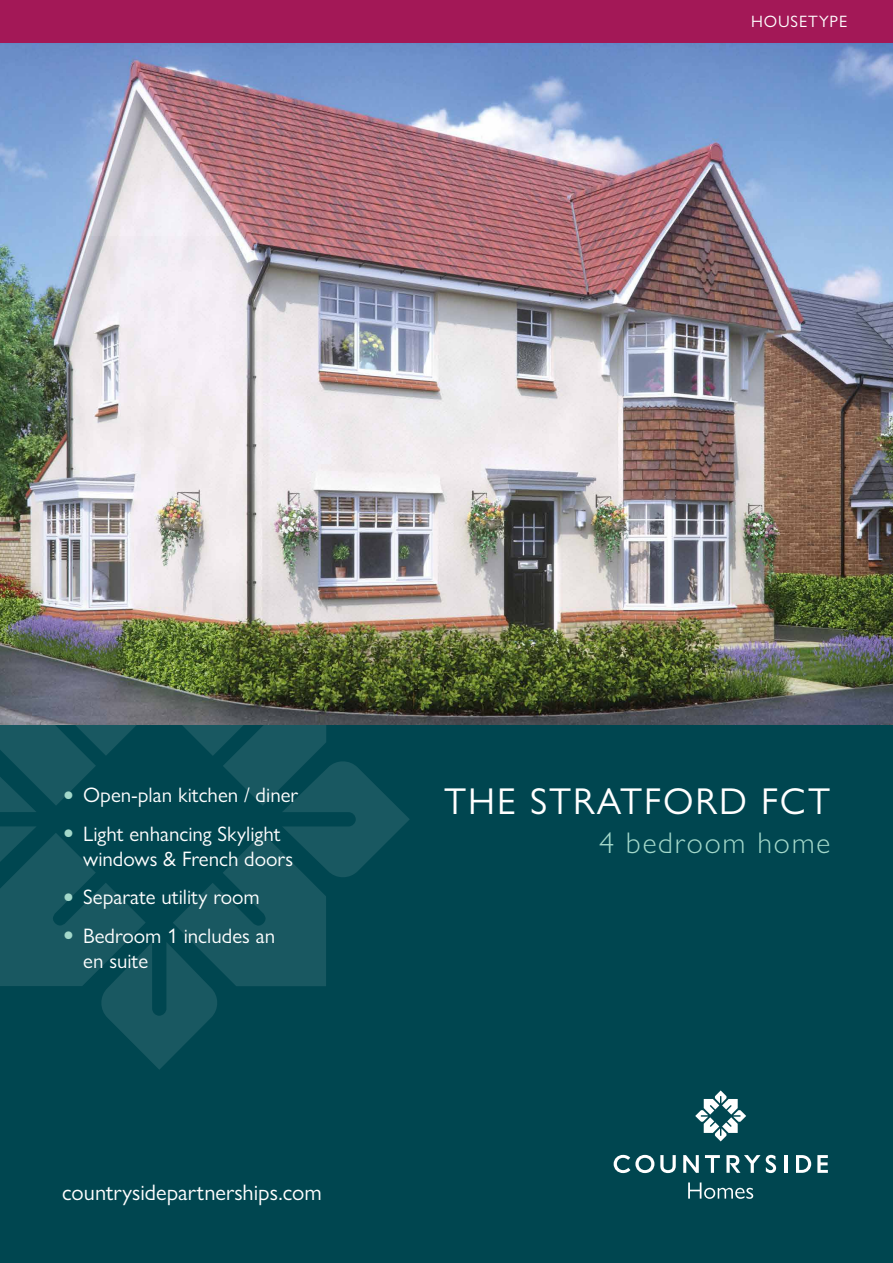
<style>
.page{position:relative;width:893px;height:1263px;background:#fff}
.page>*{position:absolute;margin:0;border:0;box-sizing:border-box;transform-origin:0 0}
.Housetype_name{font:37.5px "Gill Sans Nova";letter-spacing:.05em;color:#fff}
.bed_home{font:300 30px "Gill Sans Nova";letter-spacing:.06em;color:#a3d8ca}
.web_address{font:22.5px "Gill Sans Nova";color:#fff}
.t1{font:21px/25.5px "Gill Sans Nova";color:#fff}
.t2{font:16.5px "Gill Sans Nova";letter-spacing:.05em;color:#fff}
.s1{font-size:34.5px;color:#a3d8ca}
</style>
<div class="page">
<img style="left:0;top:43px;width:893px;height:682px">
<div style="left:0;top:725px;width:893px;height:538px;background:#004650"></div>
<div style="left:0;top:0;width:893px;height:43px;background:#a31857"></div>
<svg style="left:688px;top:1182px;width:65px;height:17px"></svg>
<svg style="left:660px;top:1155px;width:16px;height:18px"></svg>
<svg style="left:683px;top:1155px;width:16px;height:18px"></svg>
<svg style="left:705px;top:1155px;width:15px;height:18px"></svg>
<svg style="left:766px;top:1155px;width:10px;height:18px"></svg>
<hr style="left:784px;top:1155px;width:3px;height:18px;background:#fff">
<svg style="left:796px;top:1155px;width:15px;height:18px"></svg>
<svg style="left:817px;top:1155px;width:11px;height:18px"></svg>
<svg style="left:614px;top:1155px;width:40px;height:18px"></svg>
<svg style="left:726px;top:1155px;width:34px;height:18px"></svg>
<svg style="left:695px;top:1090px;width:51px;height:51px"></svg>
<svg style="left:0;top:725px;width:410px;height:345px"></svg>
<p class="t2" style="left:751px;top:11px;width:98px">HOUSETYPE</p>
<p class="t1" style="left:62px;top:782px;width:238px"><span class="s1">•</span> Open-plan kitchen / diner</p>
<p class="t1" style="left:83px;top:820px;width:211px;text-indent:-21px"><span class="s1">•</span> Light enhancing Skylight windows &amp; French doors</p>
<p class="t1" style="left:62px;top:884px;width:199px"><span class="s1">•</span> Separate utility room</p>
<p class="t1" style="left:83px;top:922px;width:193px;text-indent:-21px"><span class="s1">•</span> Bedroom 1 includes an en suite</p>
<p class="web_address" style="left:62px;top:1178px;width:261px">countrysidepartnerships.com</p>
<p class="Housetype_name" style="left:444px;top:779px;width:387px">THE STRATFORD FCT</p>
<p class="bed_home" style="left:599px;top:825px;width:233px">4 bedroom home</p>
</div>
